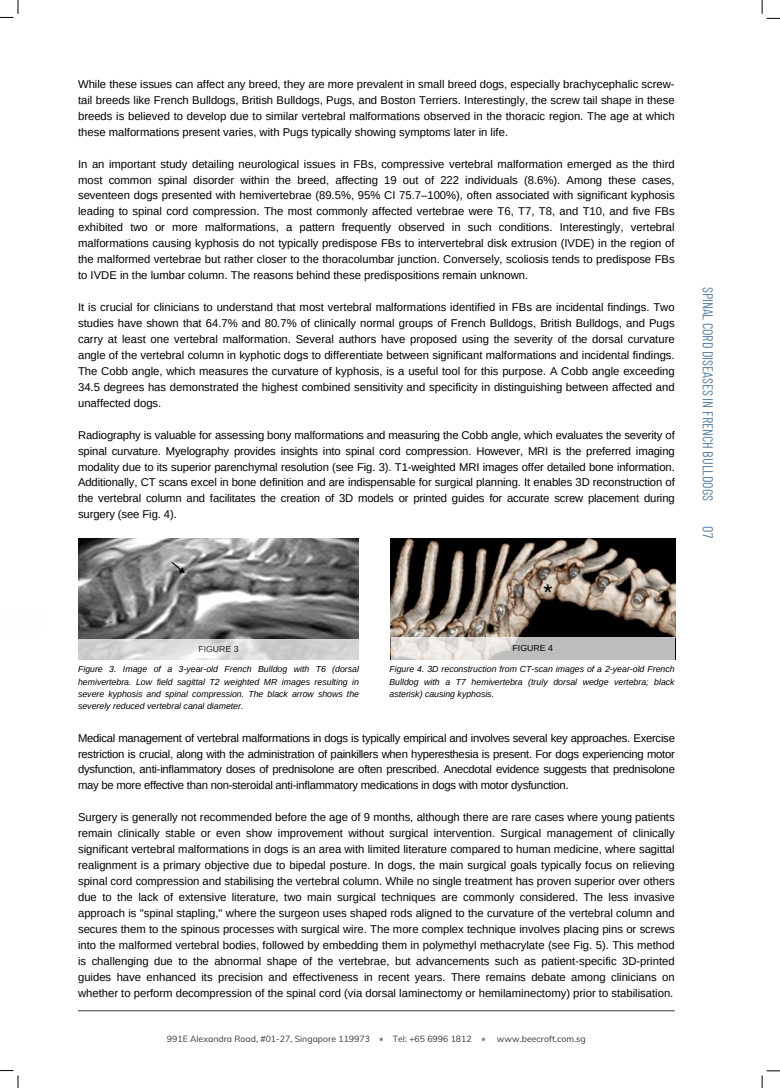
<style>
.page{position:relative;width:780px;height:1088px;background:#fff}
.page>*{position:absolute;margin:0;border:0;box-sizing:border-box;transform-origin:0 0}
.t1{font:14.38px "Barlow Condensed";letter-spacing:-.01em;color:#5a82a4}
.t2{font:11.25px/16px "Arimo";color:#000;text-align:justify}
.t3{font:italic 8.75px/12.4px "Arimo";color:#000;text-align:justify}
.t4{font:8.75px "Muli";color:#3b3939}
.t5{font:8.75px "Arimo";color:#000}
</style>
<div class="page">
<svg style="left:379px;top:1037px;width:4px;height:4px"></svg>
<svg style="left:481px;top:1037px;width:4px;height:4px"></svg>
<hr style="left:78px;top:1010px;width:596px;height:1px;background:#3b3939">
<svg style="left:761px;top:1070px;width:18px;height:17px"></svg>
<svg style="left:0;top:1070px;width:18px;height:17px"></svg>
<svg style="left:761px;top:0;width:18px;height:19px"></svg>
<svg style="left:0;top:0;width:18px;height:18px"></svg>
<img style="left:78px;top:539px;width:280px;height:99px">
<svg style="left:78px;top:638px;width:281px;height:21px;background:#d1d1d1"></svg>
<img style="left:390px;top:539px;width:284px;height:98px">
<svg style="left:390px;top:637px;width:284px;height:22px;background:#ceccca"></svg>
<h2 class="t2" style="left:78px;top:76px;width:597px">While these issues can affect any breed, they are more prevalent in small breed dogs, especially brachycephalic screw&shy;tail breeds like French Bulldogs, British Bulldogs, Pugs, and Boston Terriers. Interestingly, the screw tail shape in these breeds is believed to develop due to similar vertebral malformations observed in the thoracic region. The age at which these malformations present varies, with Pugs typically showing symptoms later in life.</h2>
<h2 class="t2" style="left:78px;top:156px;width:597px">In an important study detailing neurological issues in FBs, compressive vertebral malformation emerged as the third most common spinal disorder within the breed, affecting 19 out of 222 individuals (8.6%). Among these cases, seventeen dogs presented with hemivertebrae (89.5%, 95% CI 75.7–100%), often associated with significant kyphosis leading to spinal cord compression. The most commonly affected vertebrae were T6, T7, T8, and T10, and five FBs exhibited two or more malformations, a pattern frequently observed in such conditions. Interestingly, vertebral malformations causing kyphosis do not typically predispose FBs to intervertebral disk extrusion (IVDE) in the region of the malformed vertebrae but rather closer to the thoracolumbar junction. Conversely, scoliosis tends to predispose FBs to IVDE in the lumbar column. The reasons behind these predispositions remain unknown.</h2>
<h2 class="t2" style="left:78px;top:299px;width:597px">It is crucial for clinicians to understand that most vertebral malformations identified in FBs are incidental findings. Two studies have shown that 64.7% and 80.7% of clinically normal groups of French Bulldogs, British Bulldogs, and Pugs carry at least one vertebral malformation. Several authors have proposed using the severity of the dorsal curvature angle of the vertebral column in kyphotic dogs to differentiate between significant malformations and incidental findings.<br>The Cobb angle, which measures the curvature of kyphosis, is a useful tool for this purpose. A Cobb angle exceeding 34.5 degrees has demonstrated the highest combined sensitivity and specificity in distinguishing between affected and unaffected dogs.</h2>
<h2 class="t2" style="left:78px;top:427px;width:598px">Radiography is valuable for assessing bony malformations and measuring the Cobb angle, which evaluates the severity of spinal curvature. Myelography provides insights into spinal cord compression. However, MRI is the preferred imaging modality due to its superior parenchymal resolution (see Fig. 3). T1-weighted MRI images offer detailed bone information.<br>Additionally, CT scans excel in bone definition and are indispensable for surgical planning. It enables 3D reconstruction of the vertebral column and facilitates the creation of 3D models or printed guides for accurate screw placement during surgery (see Fig. 4).</h2>
<p class="t1" style="left:717px;top:287px;width:216px;rotate:90deg">SPINAL CORD DISEASES IN FRENCH BULLDOGS</p>
<h3 class="t1" style="left:717px;top:526px;width:13px;rotate:90deg">07</h3>
<p class="t5" style="left:198px;top:644px;width:42px">FIGURE 3</p>
<h3 class="t3" style="left:78px;top:663px;width:282px">Figure 3. Image of a 3-year-old French Bulldog with T6 (dorsal hemivertebra. Low field sagittal T2 weighted MR images resulting in severe kyphosis and spinal compression. The black arrow shows the severely reduced vertebral canal diameter.</h3>
<p class="t5" style="left:512px;top:642px;width:42px">FIGURE 4</p>
<p class="t3" style="left:389px;top:663px;width:286px">Figure 4. 3D reconstruction from CT-scan images of a 2-year-old French Bulldog with a T7 hemivertebra (truly dorsal wedge vertebra; black asterisk) causing kyphosis.</p>
<p class="t2" style="left:78px;top:729px;width:598px">Medical management of vertebral malformations in dogs is typically empirical and involves several key approaches. Exercise restriction is crucial, along with the administration of painkillers when hyperesthesia is present. For dogs experiencing motor dysfunction, anti-inflammatory doses of prednisolone are often prescribed. Anecdotal evidence suggests that prednisolone may be more effective than non-steroidal anti-inflammatory medications in dogs with motor dysfunction.</p>
<p class="t2" style="left:78px;top:809px;width:597px">Surgery is generally not recommended before the age of 9 months, although there are rare cases where young patients remain clinically stable or even show improvement without surgical intervention. Surgical management of clinically significant vertebral malformations in dogs is an area with limited literature compared to human medicine, where sagittal realignment is a primary objective due to bipedal posture. In dogs, the main surgical goals typically focus on relieving spinal cord compression and stabilising the vertebral column. While no single treatment has proven superior over others due to the lack of extensive literature, two main surgical techniques are commonly considered. The less invasive approach is "spinal stapling," where the surgeon uses shaped rods aligned to the curvature of the vertebral column and secures them to the spinous processes with surgical wire. The more complex technique involves placing pins or screws into the malformed vertebral bodies, followed by embedding them in polymethyl methacrylate (see Fig. 5). This method is challenging due to the abnormal shape of the vertebrae, but advancements such as patient-specific 3D-printed guides have enhanced its precision and effectiveness in recent years. There remains debate among clinicians on whether to perform decompression of the spinal cord (via dorsal laminectomy or hemilaminectomy) prior to stabilisation.</p>
<h2 class="t4" style="left:167px;top:1033px;width:204px">991E Alexandra Road, #01-27, Singapore 119973</h2>
<h2 class="t4" style="left:392px;top:1033px;width:80px">Tel: +65 6996 1812</h2>
<h2 class="t4" style="left:496px;top:1033px;width:90px">www.beecroft.com.sg</h2>
</div>
